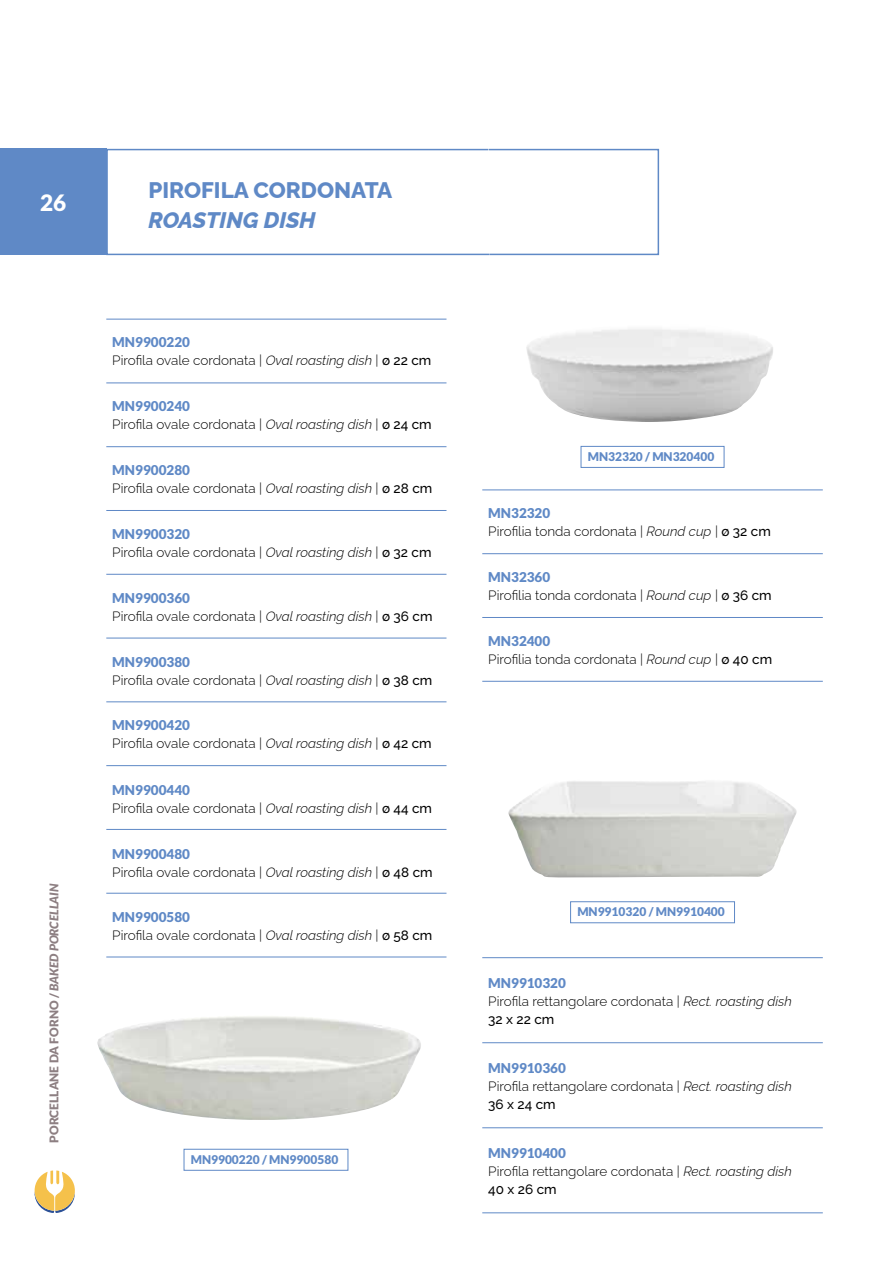
<style>
.page{position:relative;width:893px;height:1263px;background:#fff}
.page>*{position:absolute;margin:0;border:0;box-sizing:border-box;transform-origin:0 0}
.t1{font:100 22.5px "Raleway";color:#5f89c6}
.t2{font:italic 100 22.5px "Raleway";color:#5f89c6}
.t3{font:900 22.5px "Lato";color:#fff}
.t4{font:100 13.5px/18px "Raleway";color:#000}
.t5{font:900 13.5px "Lato";color:#5f89c6}
.t6{font:900 12px "Lato";color:#5f89c6}
.t7{font:900 12px "Lato";color:#8d7f82}
.s1{font-style:italic}
.s2{font-weight:500}
</style>
<div class="page">
<svg style="left:35px;top:1170px;width:40px;height:43px"></svg>
<div style="left:0;top:149px;width:106px;height:106px;background:#5f89c6"></div>
<hr style="left:106px;top:319px;width:340px;height:1px;background:#5f89c6">
<hr style="left:106px;top:383px;width:340px;height:1px;background:#5f89c6">
<hr style="left:106px;top:446px;width:340px;height:1px;background:#5f89c6">
<hr style="left:106px;top:510px;width:340px;height:1px;background:#5f89c6">
<hr style="left:106px;top:574px;width:340px;height:1px;background:#5f89c6">
<hr style="left:106px;top:638px;width:340px;height:1px;background:#5f89c6">
<hr style="left:106px;top:702px;width:340px;height:1px;background:#5f89c6">
<hr style="left:106px;top:765px;width:340px;height:1px;background:#5f89c6">
<hr style="left:106px;top:829px;width:340px;height:1px;background:#5f89c6">
<hr style="left:106px;top:893px;width:340px;height:1px;background:#5f89c6">
<hr style="left:106px;top:957px;width:340px;height:1px;background:#5f89c6">
<hr style="left:482px;top:490px;width:341px;height:1px;background:#5f89c6">
<hr style="left:482px;top:553px;width:341px;height:1px;background:#5f89c6">
<hr style="left:482px;top:617px;width:341px;height:1px;background:#5f89c6">
<hr style="left:482px;top:681px;width:341px;height:1px;background:#5f89c6">
<hr style="left:482px;top:957px;width:341px;height:1px;background:#5f89c6">
<hr style="left:482px;top:1042px;width:341px;height:1px;background:#5f89c6">
<hr style="left:482px;top:1127px;width:341px;height:1px;background:#5f89c6">
<hr style="left:482px;top:1212px;width:341px;height:1px;background:#5f89c6">
<svg style="left:106px;top:148px;width:554px;height:108px"></svg>
<img style="left:508px;top:781px;width:289px;height:97px">
<img style="left:97px;top:1016px;width:324px;height:104px">
<img style="left:526px;top:329px;width:247px;height:93px">
<div style="left:184px;top:1149px;width:164px;height:22px;border:1px solid #5f89c6"></div>
<div style="left:570px;top:901px;width:165px;height:22px;border:1px solid #5f89c6"></div>
<div style="left:581px;top:446px;width:143px;height:22px;border:1px solid #5f89c6"></div>
<h1 class="t3" style="left:40px;top:179px;width:28px">26</h1>
<h1 class="t3" style="left:40px;top:190px;width:28px">26</h1>
<p class="t7" style="left:47px;top:1142px;width:260px;rotate:-90deg">PORCELLANE DA FORNO / <span class="s1">BAKED PORCELLAIN</span></p>
<h1 class="t1" style="left:148px;top:172px;width:246px">PIROFILA CORDONATA</h1>
<h1 class="t2" style="left:148px;top:202px;width:169px">ROASTING DISH</h1>
<p class="t5" style="left:112px;top:335px;width:79px">MN9900220</p>
<p class="t4" style="left:112px;top:350px;width:321px">Pirofila ovale cordonata | <span class="s1">Oval roasting dish</span> | <span class="s2">ø 22 cm</span></p>
<p class="t5" style="left:112px;top:398px;width:79px">MN9900240</p>
<p class="t4" style="left:112px;top:414px;width:321px">Pirofila ovale cordonata | <span class="s1">Oval roasting dish</span> | <span class="s2">ø 24 cm</span></p>
<p class="t5" style="left:112px;top:462px;width:79px">MN9900280</p>
<p class="t4" style="left:112px;top:478px;width:321px">Pirofila ovale cordonata | <span class="s1">Oval roasting dish</span> | <span class="s2">ø 28 cm</span></p>
<p class="t5" style="left:112px;top:526px;width:79px">MN9900320</p>
<p class="t4" style="left:112px;top:541px;width:321px">Pirofila ovale cordonata | <span class="s1">Oval roasting dish</span> | <span class="s2">ø 32 cm</span></p>
<p class="t5" style="left:112px;top:590px;width:79px">MN9900360</p>
<p class="t4" style="left:112px;top:605px;width:322px">Pirofila ovale cordonata | <span class="s1">Oval roasting dish</span> | <span class="s2">ø 36 cm</span></p>
<p class="t5" style="left:112px;top:654px;width:79px">MN9900380</p>
<p class="t4" style="left:112px;top:670px;width:322px">Pirofila ovale cordonata | <span class="s1">Oval roasting dish</span> | <span class="s2">ø 38 cm</span></p>
<p class="t5" style="left:112px;top:717px;width:79px">MN9900420</p>
<p class="t4" style="left:112px;top:733px;width:321px">Pirofila ovale cordonata | <span class="s1">Oval roasting dish</span> | <span class="s2">ø 42 cm</span></p>
<p class="t5" style="left:112px;top:782px;width:79px">MN9900440</p>
<p class="t4" style="left:112px;top:797px;width:321px">Pirofila ovale cordonata | <span class="s1">Oval roasting dish</span> | <span class="s2">ø 44 cm</span></p>
<p class="t5" style="left:112px;top:846px;width:79px">MN9900480</p>
<p class="t4" style="left:112px;top:861px;width:322px">Pirofila ovale cordonata | <span class="s1">Oval roasting dish</span> | <span class="s2">ø 48 cm</span></p>
<p class="t5" style="left:112px;top:909px;width:79px">MN9900580</p>
<p class="t4" style="left:112px;top:925px;width:322px">Pirofila ovale cordonata | <span class="s1">Oval roasting dish</span> | <span class="s2">ø 58 cm</span></p>
<p class="t6" style="left:191px;top:1152px;width:149px">MN9900220 / MN9900580</p>
<p class="t6" style="left:588px;top:449px;width:128px">MN32320 / MN320400</p>
<p class="t5" style="left:488px;top:505px;width:64px">MN32320</p>
<p class="t4" style="left:488px;top:521px;width:284px">Pirofilia tonda cordonata | <span class="s1">Round cup</span> | <span class="s2">ø 32 cm</span></p>
<p class="t5" style="left:488px;top:569px;width:64px">MN32360</p>
<p class="t4" style="left:488px;top:585px;width:285px">Pirofilia tonda cordonata | <span class="s1">Round cup</span> | <span class="s2">ø 36 cm</span></p>
<p class="t5" style="left:488px;top:633px;width:64px">MN32400</p>
<p class="t4" style="left:488px;top:648px;width:285px">Pirofilia tonda cordonata | <span class="s1">Round cup</span> | <span class="s2">ø 40 cm</span></p>
<p class="t6" style="left:577px;top:904px;width:149px">MN9910320 / MN9910400</p>
<p class="t5" style="left:488px;top:975px;width:79px">MN9910320</p>
<p class="t4" style="left:488px;top:990px;width:305px">Pirofila rettangolare cordonata | <span class="s1">Rect. roasting dish<br></span><span class="s2">32 x 22 cm</span></p>
<p class="t5" style="left:488px;top:1060px;width:79px">MN9910360</p>
<p class="t4" style="left:488px;top:1075px;width:305px">Pirofila rettangolare cordonata | <span class="s1">Rect. roasting dish<br></span><span class="s2">36 x 24 cm</span></p>
<p class="t5" style="left:488px;top:1145px;width:79px">MN9910400</p>
<p class="t4" style="left:488px;top:1160px;width:305px">Pirofila rettangolare cordonata | <span class="s1">Rect. roasting dish<br></span><span class="s2">40 x 26 cm</span></p>
</div>
